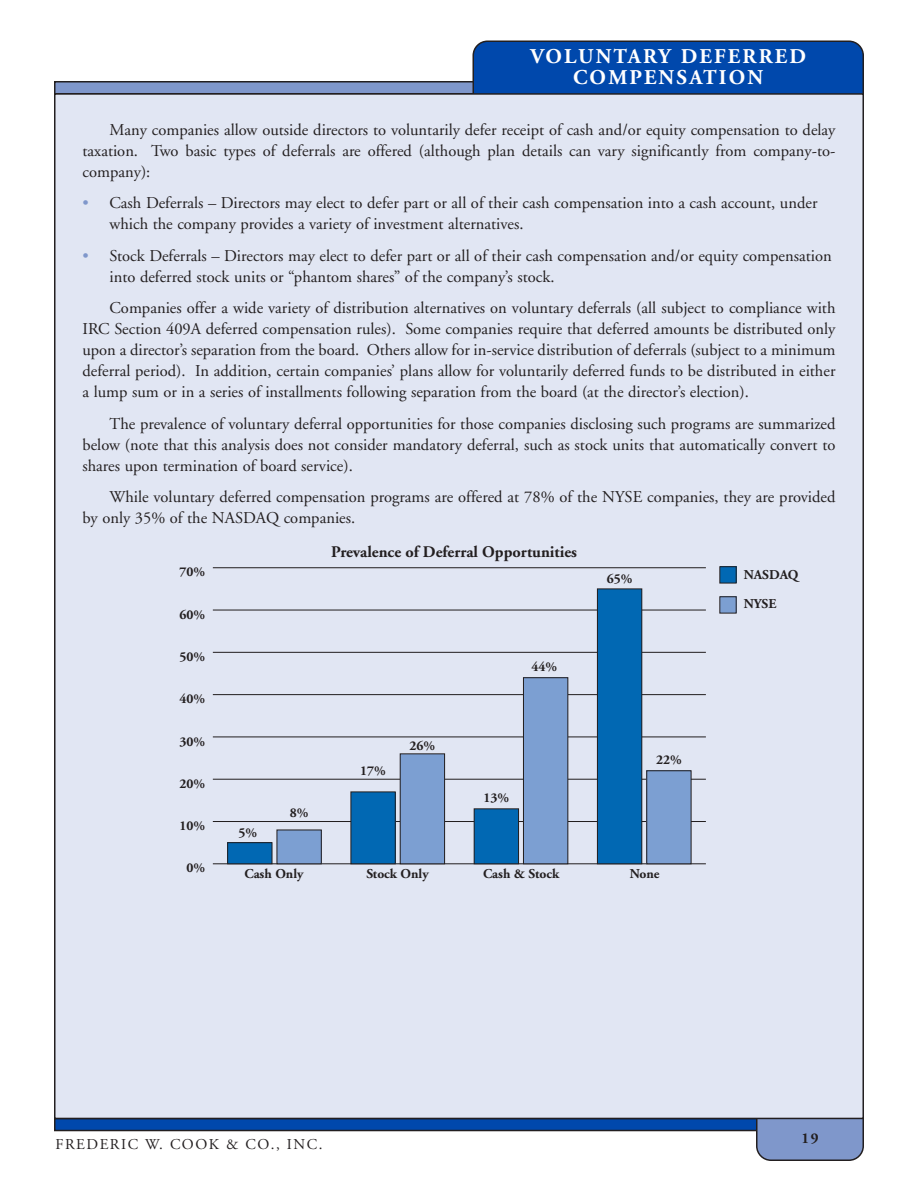
<style>
.page{position:relative;width:918px;height:1188px;background:#fff}
.page>*{position:absolute;margin:0;border:0;box-sizing:border-box;transform-origin:0 0}
.t1{font:700 21px/21px "Adobe Garamond";letter-spacing:.105em;color:#fff;text-align:center}
.t2{font:16.5px/21px "Adobe Garamond";color:#231f20;text-align:justify}
.t3{font:700 16.2px "Adobe Garamond";color:#231f20}
.t4{font:15px "Adobe Garamond";letter-spacing:.1em;color:#231f20}
.t5{font:700 15px "Adobe Garamond";color:#231f20}
.t6{font:700 13.5px "Adobe Garamond";color:#231f20}
.s1{color:#7f97cb}
</style>
<div class="page">
<div style="left:55px;top:82px;width:808px;height:12px;background:#7f97cb"></div>
<div style="left:54px;top:81px;width:810px;height:13px;border:2px solid #231f20"></div>
<div style="left:472px;top:40px;width:392px;height:53px;background:#0048ac"></div>
<div style="left:55px;top:1119px;width:808px;height:12px;background:#0048ac"></div>
<div style="left:54px;top:1118px;width:810px;height:13px;border:2px solid #231f20"></div>
<svg style="left:756px;top:1119px;width:108px;height:42px;background:#7b91c1"></svg>
<div style="left:55px;top:94px;width:808px;height:1024px;background:#e1e6f3"></div>
<hr style="left:213px;top:863px;width:493px;height:1px;background:#231f20">
<hr style="left:213px;top:821px;width:493px;height:1px;background:#231f20">
<hr style="left:213px;top:779px;width:493px;height:1px;background:#231f20">
<hr style="left:213px;top:736px;width:493px;height:1px;background:#231f20">
<hr style="left:213px;top:694px;width:493px;height:1px;background:#231f20">
<hr style="left:213px;top:652px;width:493px;height:1px;background:#231f20">
<hr style="left:213px;top:610px;width:493px;height:1px;background:#231f20">
<hr style="left:213px;top:567px;width:493px;height:1px;background:#231f20">
<div style="left:277px;top:830px;width:44px;height:34px;background:#7c9fd2"></div>
<div style="left:276px;top:829px;width:46px;height:35px;border:1px solid #231f20"></div>
<div style="left:400px;top:754px;width:45px;height:110px;background:#7c9fd2"></div>
<div style="left:400px;top:753px;width:45px;height:111px;border:1px solid #231f20"></div>
<div style="left:523px;top:678px;width:45px;height:186px;background:#7c9fd2"></div>
<div style="left:523px;top:677px;width:45px;height:187px;border:1px solid #231f20"></div>
<div style="left:647px;top:771px;width:44px;height:93px;background:#7c9fd2"></div>
<div style="left:646px;top:770px;width:46px;height:94px;border:1px solid #231f20"></div>
<div style="left:228px;top:843px;width:44px;height:21px;background:#0168b3"></div>
<div style="left:227px;top:842px;width:46px;height:22px;border:1px solid #231f20"></div>
<div style="left:351px;top:792px;width:44px;height:72px;background:#0168b3"></div>
<div style="left:350px;top:791px;width:46px;height:73px;border:1px solid #231f20"></div>
<div style="left:474px;top:809px;width:45px;height:55px;background:#0168b3"></div>
<div style="left:474px;top:808px;width:45px;height:56px;border:1px solid #231f20"></div>
<div style="left:597px;top:589px;width:45px;height:275px;background:#0168b3"></div>
<div style="left:597px;top:588px;width:45px;height:276px;border:1px solid #231f20"></div>
<div style="left:720px;top:567px;width:16px;height:16px;background:#0168b3"></div>
<div style="left:719px;top:566px;width:18px;height:17px;border:1px solid #231f20"></div>
<div style="left:720px;top:597px;width:16px;height:16px;background:#7c9fd2"></div>
<div style="left:719px;top:596px;width:18px;height:17px;border:1px solid #231f20"></div>
<p class="t1" style="left:530px;top:47px;width:277px">VOLUNTARY DEFERRED<br>COMPENSATION</p>
<p class="t2" style="left:83px;top:121px;width:755px;text-indent:27px">Many companies allow outside directors to voluntarily defer receipt of cash and/or equity compensation to delay taxation. Two basic types of deferrals are offered (although plan details can vary significantly from company-to&shy;company):</p>
<p class="t2" style="left:110px;top:194px;width:710px;text-indent:-27px"><span class="s1">•</span> Cash Deferrals – Directors may elect to defer part or all of their cash compensation into a cash account, under which the company provides a variety of investment alternatives.</p>
<p class="t2" style="left:110px;top:247px;width:724px;text-indent:-27px"><span class="s1">•</span> Stock Deferrals – Directors may elect to defer part or all of their cash compensation and/or equity compensation into deferred stock units or “phantom shares” of the company’s stock.</p>
<p class="t2" style="left:83px;top:299px;width:755px;text-indent:27px">Companies offer a wide variety of distribution alternatives on voluntary deferrals (all subject to compliance with IRC Section 409A deferred compensation rules). Some companies require that deferred amounts be distributed only upon a director’s separation from the board. Others allow for in-service distribution of deferrals (subject to a minimum deferral period). In addition, certain companies’ plans allow for voluntarily deferred funds to be distributed in either a lump sum or in a series of installments following separation from the board (at the director’s election).</p>
<p class="t2" style="left:83px;top:414px;width:755px;text-indent:27px">The prevalence of voluntary deferral opportunities for those companies disclosing such programs are summarized below (note that this analysis does not consider mandatory deferral, such as stock units that automatically convert to shares upon termination of board service).</p>
<p class="t2" style="left:83px;top:488px;width:755px;text-indent:27px">While voluntary deferred compensation programs are offered at 78% of the NYSE companies, they are provided by only 35% of the NASDAQ companies.</p>
<p class="t6" style="left:191px;top:125px;width:16px">70</p>
<p class="t6" style="left:191px;top:252px;width:16px">40</p>
<p class="t6" style="left:191px;top:295px;width:16px">30</p>
<p class="t6" style="left:198px;top:421px;width:9px">0</p>
<p class="t3" style="left:331px;top:546px;width:247px">Prevalence of Deferral Opportunities</p>
<p class="t6" style="left:179px;top:567px;width:27px">70%</p>
<p class="t6" style="left:744px;top:569px;width:56px">NASDAQ</p>
<p class="t6" style="left:744px;top:599px;width:34px">NYSE</p>
<p class="t6" style="left:607px;top:573px;width:27px">65%</p>
<p class="t6" style="left:179px;top:609px;width:27px">60%</p>
<p class="t6" style="left:179px;top:651px;width:27px">50%</p>
<p class="t6" style="left:179px;top:694px;width:27px">40%</p>
<p class="t6" style="left:179px;top:736px;width:27px">30%</p>
<p class="t6" style="left:179px;top:778px;width:27px">20%</p>
<p class="t6" style="left:179px;top:821px;width:27px">10%</p>
<p class="t6" style="left:186px;top:863px;width:20px">0%</p>
<p class="t6" style="left:238px;top:827px;width:20px">5%</p>
<p class="t6" style="left:290px;top:807px;width:20px">8%</p>
<p class="t6" style="left:360px;top:766px;width:27px">17%</p>
<p class="t6" style="left:410px;top:740px;width:27px">26%</p>
<p class="t6" style="left:532px;top:662px;width:27px">44%</p>
<p class="t6" style="left:483px;top:792px;width:27px">13%</p>
<p class="t6" style="left:656px;top:754px;width:27px">22%</p>
<p class="t6" style="left:245px;top:868px;width:60px">Cash Only</p>
<p class="t6" style="left:366px;top:868px;width:64px">Stock Only</p>
<p class="t6" style="left:483px;top:868px;width:78px">Cash &amp; Stock</p>
<p class="t6" style="left:630px;top:868px;width:31px">None</p>
<p class="t4" style="left:56px;top:1138px;width:268px">FREDERIC W. COOK &amp; CO., INC.</p>
<p class="t5" style="left:801px;top:1133px;width:19px">19</p>
</div>
